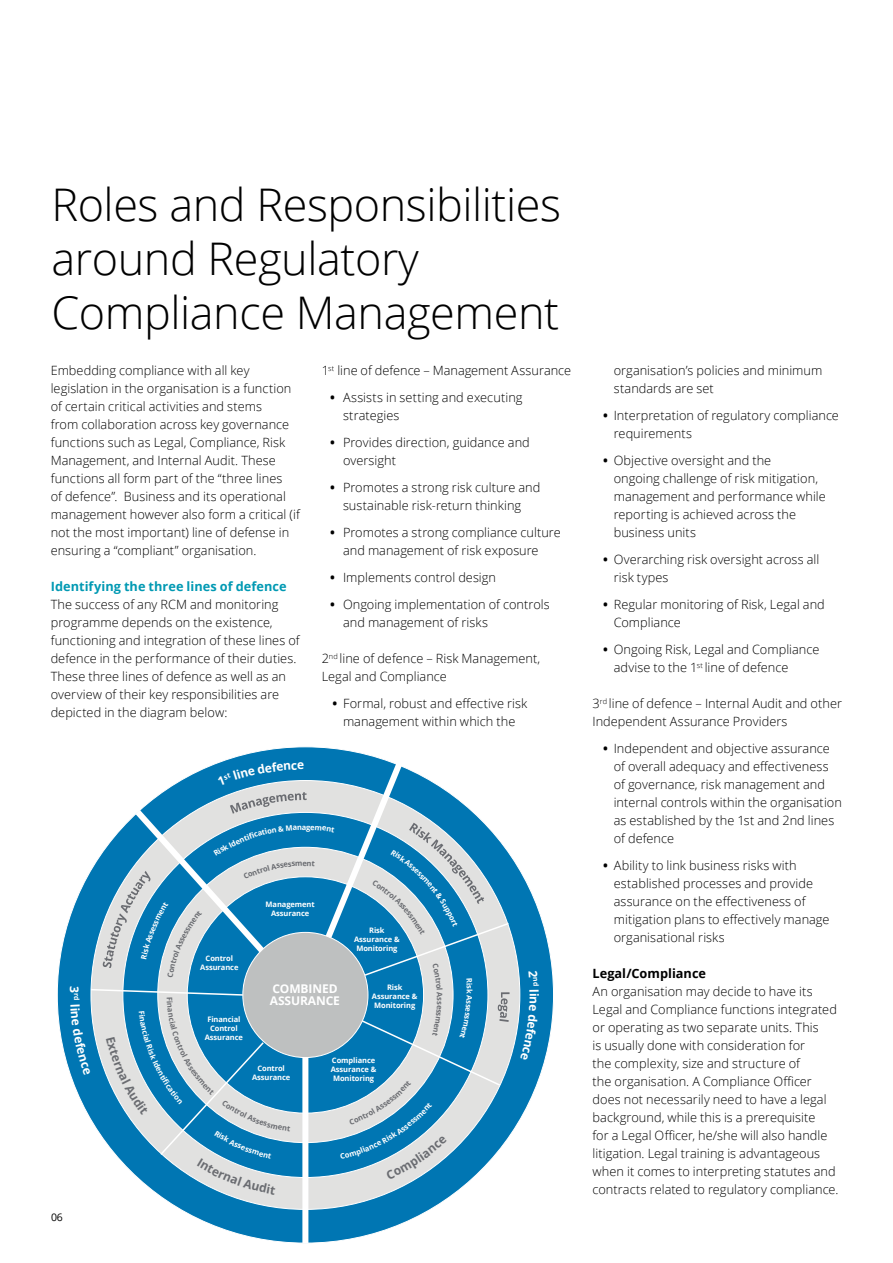
<style>
.page{position:relative;width:893px;height:1263px;background:#fff}
.page>*{position:absolute;margin:0;border:0;box-sizing:border-box;transform-origin:0 0}
.t1{font:300 45px/54px "Open Sans";letter-spacing:-.01em;color:#000}
.t2{font:300 12.75px/18px "Open Sans";letter-spacing:.005em;color:#000}
.t3{font:700 12.75px "Open Sans";letter-spacing:.005em;color:#0099b3}
.t4{font:700 12.75px "Open Sans";color:#000}
.t5{font:700 12px/12px "Open Sans";letter-spacing:-.01em;color:#fff}
.t6{font:10.5px "Open Sans";color:#000}
.t7{font:700 7.5px/9px "Open Sans";letter-spacing:-.01em;color:#fff;text-align:center}
.t8{font:700 7.5px "Open Sans";color:#6a6c71}
.t9{font:700 7.05px "Open Sans";color:#fff}
.s1{font-weight:700}
</style>
<div class="page">
<svg style="left:57px;top:747px;width:496px;height:496px;fill:#0076b3"></svg>
<div style="left:302px;top:1057px;width:6px;height:186px;background:#fff"></div>
<svg style="left:520px;top:984px;width:1px;height:21px"></svg>
<svg style="left:70px;top:754px;width:440px;height:440px"></svg>
<h1 class="t1" style="left:51px;top:177px;width:511px">Roles and Responsibilities around Regulatory<br>Compliance Management</h1>
<p class="t2" style="left:51px;top:361px;width:251px">Embedding compliance with all key legislation in the organisation is a function of certain critical activities and stems<br>from collaboration across key governance functions such as Legal, Compliance, Risk Management, and Internal Audit. These functions all form part of the “three lines<br>of defence”. Business and its operational management however also form a critical (if not the most important) line of defense in ensuring a “compliant” organisation.</p>
<p class="t3" style="left:51px;top:578px;width:238px">Identifying the three lines of defence</p>
<p class="t2" style="left:51px;top:595px;width:250px">The success of any RCM and monitoring programme depends on the existence, functioning and integration of these lines of defence in the performance of their duties.<br>These three lines of defence as well as an overview of their key responsibilities are depicted in the diagram below:</p>
<p class="t2" style="left:322px;top:361px;width:251px">1<sup>st</sup> line of defence – Management Assurance</p>
<p class="t2" style="left:343px;top:388px;width:181px;text-indent:-13px"><span class="s1">•</span> Assists in setting and executing strategies</p>
<p class="t2" style="left:343px;top:433px;width:188px;text-indent:-13px"><span class="s1">•</span> Provides direction, guidance and oversight</p>
<p class="t2" style="left:330px;top:478px;width:212px;text-align:center"><span class="s1">•</span> Promotes a strong risk culture and sustainable risk-return thinking</p>
<p class="t2" style="left:343px;top:523px;width:219px;text-indent:-13px"><span class="s1">•</span> Promotes a strong compliance culture and management of risk exposure</p>
<p class="t2" style="left:330px;top:568px;width:167px"><span class="s1">•</span> Implements control design</p>
<p class="t2" style="left:343px;top:595px;width:208px;text-indent:-13px"><span class="s1">•</span> Ongoing implementation of controls and management of risks</p>
<p class="t2" style="left:322px;top:649px;width:220px">2<sup>nd</sup> line of defence – Risk Management,<br>Legal and Compliance</p>
<p class="t2" style="left:332px;top:694px;width:196px;text-align:center"><span class="s1">•</span> Formal, robust and effective risk management within which the</p>
<p class="t9" style="left:82px;top:993px;width:5px;rotate:90deg">r</p>
<p class="t6" style="left:51px;top:1210px;width:13px">06</p>
<p class="t7" style="left:200px;top:954px;width:40px">Control<br>Assurance</p>
<p class="t7" style="left:205px;top:1014px;width:40px">Financial<br>Control<br>Assurance</p>
<p class="t7" style="left:266px;top:900px;width:51px">Management<br>Assurance</p>
<p class="t5" style="left:270px;top:982px;width:72px">COMBINED<br>ASSURANCE</p>
<p class="t7" style="left:354px;top:925px;width:47px">Risk<br>Assurance &amp;<br>Monitoring</p>
<p class="t7" style="left:372px;top:982px;width:47px">Risk<br>Assurance &amp;<br>Monitoring</p>
<p class="t7" style="left:252px;top:1063px;width:40px">Control<br>Assurance</p>
<p class="t7" style="left:331px;top:1056px;width:47px">Compliance<br>Assurance &amp;<br>Monitoring</p>
<p class="t8" style="left:445px;top:997px;width:5px;rotate:90deg">s</p>
<p class="t7" style="left:474px;top:989px;width:6px;rotate:90deg">k</p>
<p class="t5" style="left:540px;top:993px;width:5px;rotate:90deg">i</p>
<p class="t2" style="left:614px;top:361px;width:210px">organisation’s policies and minimum standards are set</p>
<p class="t2" style="left:614px;top:406px;width:227px;text-indent:-11px"><span class="s1">•</span> Interpretation of regulatory compliance requirements</p>
<p class="t2" style="left:614px;top:451px;width:214px;text-indent:-11px"><span class="s1">•</span> Objective oversight and the<br>ongoing challenge of risk mitigation, management and performance while reporting is achieved across the business units</p>
<p class="t2" style="left:614px;top:550px;width:207px;text-indent:-11px"><span class="s1">•</span> Overarching risk oversight across all risk types</p>
<p class="t2" style="left:614px;top:595px;width:213px;text-indent:-11px"><span class="s1">•</span> Regular monitoring of Risk, Legal and<br>Compliance</p>
<p class="t2" style="left:614px;top:640px;width:207px;text-indent:-11px"><span class="s1">•</span> Ongoing Risk, Legal and Compliance advise to the 1<sup>st</sup> line of defence</p>
<p class="t2" style="left:592px;top:694px;width:251px">3<sup>rd</sup> line of defence – Internal Audit and other<br>Independent Assurance Providers</p>
<p class="t2" style="left:614px;top:739px;width:230px;text-indent:-11px"><span class="s1">•</span> Independent and objective assurance of overall adequacy and effectiveness of governance, risk management and internal controls within the organisation as established by the 1st and 2nd lines of defence</p>
<p class="t2" style="left:614px;top:856px;width:217px;text-indent:-11px"><span class="s1">•</span> Ability to link business risks with established processes and provide assurance on the effectiveness of mitigation plans to effectively manage organisational risks</p>
<p class="t4" style="left:592px;top:965px;width:115px">Legal/Compliance</p>
<p class="t2" style="left:592px;top:982px;width:248px">An organisation may decide to have its Legal and Compliance functions integrated or operating as two separate units. This<br>is usually done with consideration for<br>the complexity, size and structure of<br>the organisation. A Compliance Officer does not necessarily need to have a legal background, while this is a prerequisite<br>for a Legal Officer, he/she will also handle litigation. Legal training is advantageous when it comes to interpreting statutes and contracts related to regulatory compliance.</p>
</div>
